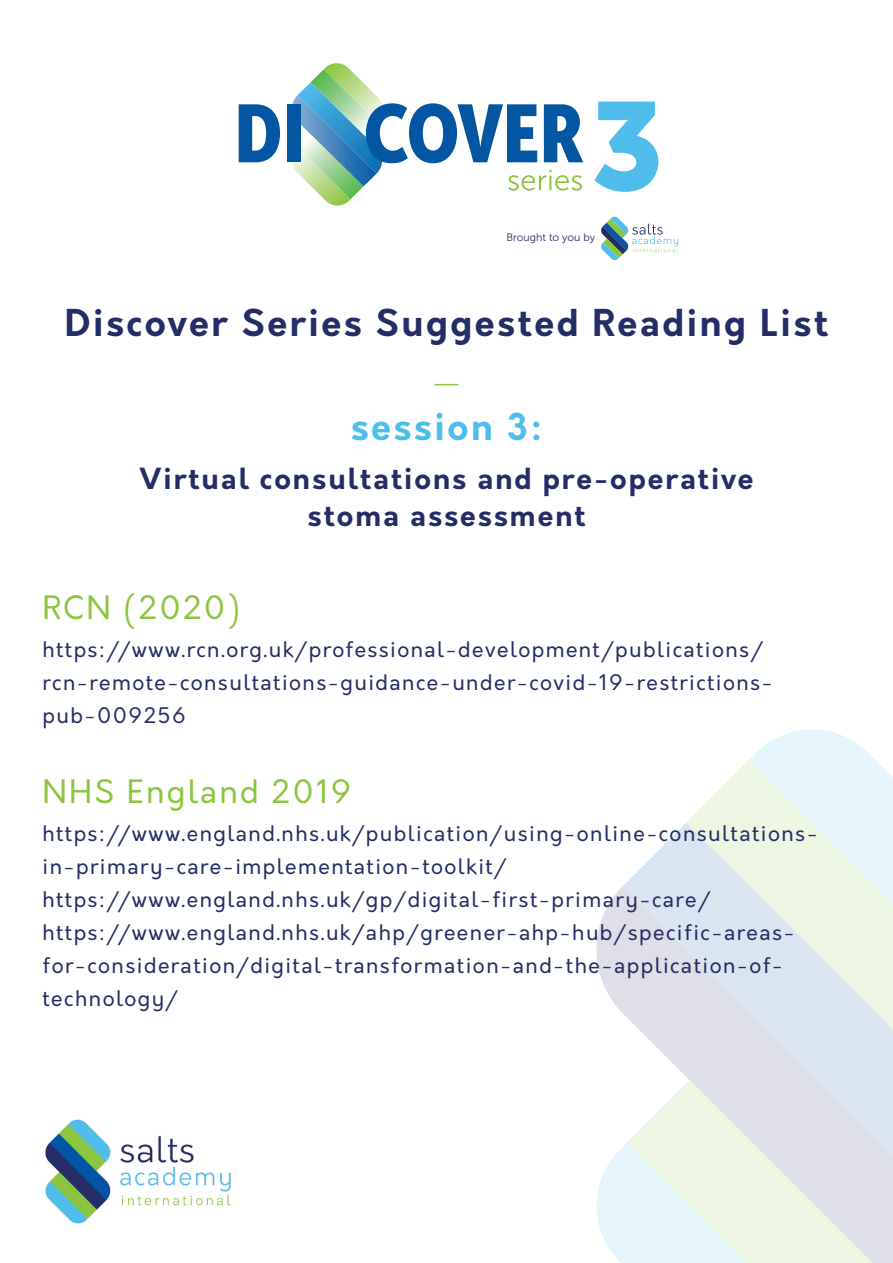
<style>
.page{position:relative;width:893px;height:1263px;background:#fff}
.page>*{position:absolute;margin:0;border:0;box-sizing:border-box;transform-origin:0 0}
.t1{font:700 36.15px "Orkney";letter-spacing:.07em;color:#242d65}
.t2{font:700 36.15px "Orkney";letter-spacing:.07em;color:#4fbdec}
.t3{font:31.5px "Orkney";letter-spacing:.07em;color:#8bc63e}
.t4{font:700 28.5px/37.5px "Orkney";letter-spacing:.07em;color:#242d65;text-align:center}
.t5{font:21px/33px "Orkney";letter-spacing:.07em;color:#242d65}
.t6{font:10.8px "Museo Sans 300";color:#222f65}
</style>
<div class="page">
<svg style="left:623px;top:823px;width:63px;height:63px"></svg>
<svg style="left:596px;top:886px;width:297px;height:194px;fill:#dedfe8"></svg>
<svg style="left:686px;top:760px;width:207px;height:314px;background:#dfe7ed"></svg>
<svg style="left:749px;top:730px;width:144px;height:281px;background:#e7f2ee"></svg>
<svg style="left:627px;top:1080px;width:266px;height:183px;background:#e4e8ea"></svg>
<svg style="left:597px;top:1143px;width:281px;height:120px;background:#e7f0eb"></svg>
<svg style="left:435px;top:384px;width:23px;height:1px"></svg>
<img style="left:45px;top:1119px;width:186px;height:105px">
<svg style="left:601px;top:217px;width:77px;height:43px"></svg>
<svg style="left:239px;top:104px;width:41px;height:58px"></svg>
<div style="left:287px;top:104px;width:13px;height:58px;background:#0356a2"></div>
<svg style="left:292px;top:63px;width:291px;height:143px"></svg>
<svg style="left:594px;top:102px;width:64px;height:90px"></svg>
<p class="t6" style="left:506px;top:232px;width:90px">Brought to you by</p>
<h1 class="t1" style="left:65px;top:299px;width:765px">Discover Series Suggested Reading List</h1>
<h1 class="t2" style="left:351px;top:402px;width:193px">session 3:</h1>
<h3 class="t4" style="left:139px;top:460px;width:616px">Virtual consultations and pre-operative stoma assessment</h3>
<h2 class="t3" style="left:43px;top:587px;width:199px">RCN (2020)</h2>
<p class="t5" style="left:43px;top:633px;width:732px">https://www.rcn.org.uk/professional-development/publications/ rcn-remote-consultations-guidance-under-covid-19-restrictions&shy;pub-009256</p>
<h2 class="t3" style="left:43px;top:771px;width:310px">NHS England 2019</h2>
<p class="t5" style="left:43px;top:817px;width:777px">https://www.england.nhs.uk/publication/using-online-consultations&shy;in-primary-care-implementation-toolkit/ https://www.england.nhs.uk/gp/digital-first-primary-care/ https://www.england.nhs.uk/ahp/greener-ahp-hub/specific-areas&shy;for-consideration/digital-transformation-and-the-application-of&shy;technology/</p>
</div>
